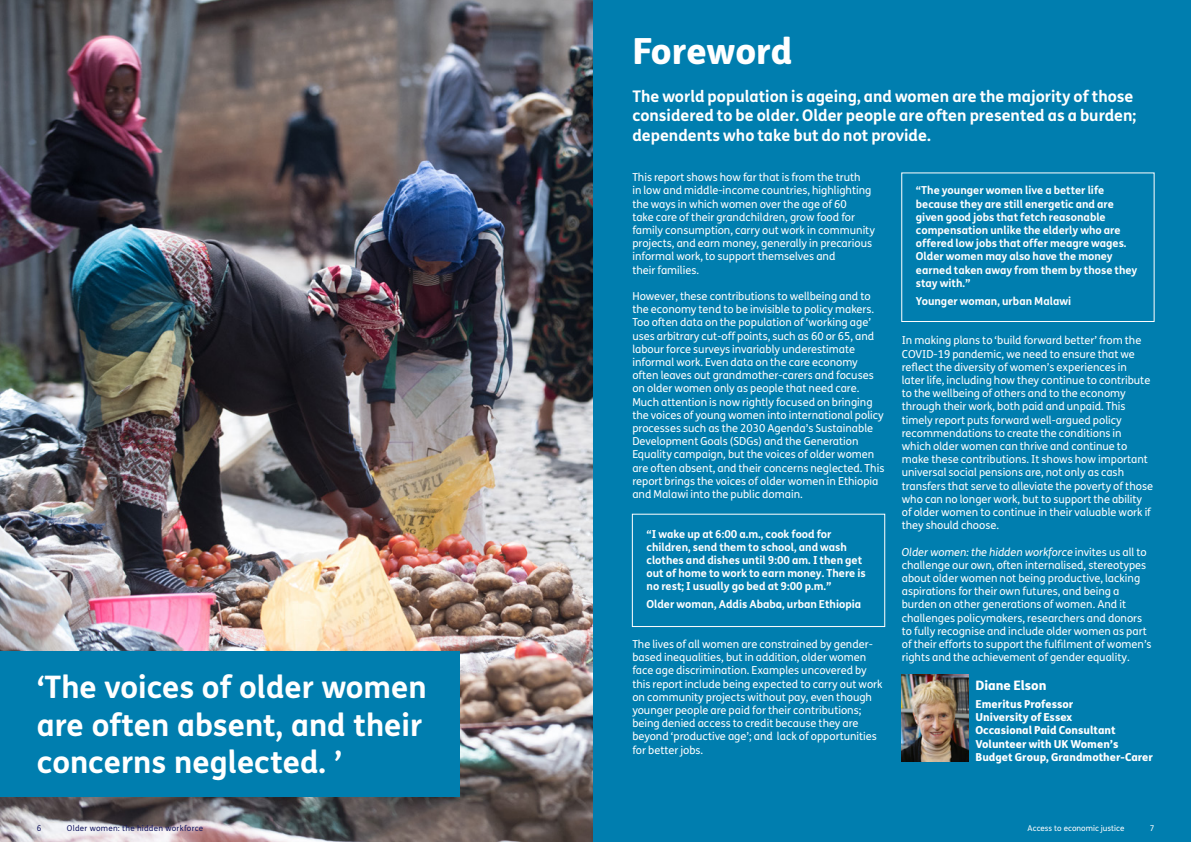
<style>
.page{position:relative;width:1191px;height:842px;background:#fff}
.page>*{position:absolute;margin:0;border:0;box-sizing:border-box;transform-origin:0 0}
.t1{font:800 36px "FS Me";color:#fff}
.t2{font:700 31px/37.2px "FS Me";color:#fff}
.t3{font:700 16px/19.2px "FS Me";color:#fff}
.t4{font:800 13px "FS Me";color:#fff}
.t5{font:11px/13.2px "FS Me";color:#fff}
.t6{font:700 11px/13.2px "FS Me";color:#fff}
.t7{font:800 11px/13.2px "FS Me";color:#fff}
.t8{font:8px "FS Me";letter-spacing:.03em;color:#141760}
.t9{font:8px "FS Me";color:#fff}
.s1{font-style:italic}
</style>
<div class="page">
<img style="left:0;top:0;width:593px;height:842px">
<div style="left:0;top:651px;width:459px;height:146px;background:#007eaf"></div>
<div style="left:593px;top:0;width:598px;height:842px;background:#007eaf"></div>
<div style="left:632px;top:514px;width:253px;height:113px;border:1px solid #fff"></div>
<div style="left:901px;top:172px;width:253px;height:150px;border:1px solid #fff"></div>
<img style="left:901px;top:675px;width:67px;height:86px">
<h2 class="t2" style="left:37px;top:667px;width:391px">‘The voices of older women are often absent, and their concerns neglected. ’</h2>
<p class="t8" style="left:37px;top:823px;width:6px">6</p>
<p class="t8" style="left:67px;top:823px;width:138px">Older women: the hidden workforce</p>
<h1 class="t1" style="left:632px;top:23px;width:162px">Foreword</h1>
<h3 class="t3" style="left:632px;top:86px;width:505px">The world population is ageing, and women are the majority of those considered to be older. Older people are often presented as a burden; dependents who take but do not provide.</h3>
<p class="t5" style="left:632px;top:170px;width:244px">This report shows how far that is from the truth<br>in low and middle-income countries, highlighting the ways in which women over the age of 60<br>take care of their grandchildren, grow food for family consumption, carry out work in community projects, and earn money, generally in precarious informal work, to support themselves and<br>their families.</p>
<p class="t5" style="left:632px;top:289px;width:253px">However, these contributions to wellbeing and to the economy tend to be invisible to policy makers.<br>Too often data on the population of ‘working age’ uses arbitrary cut-off points, such as 60 or 65, and labour force surveys invariably underestimate informal work. Even data on the care economy often leaves out grandmother-carers and focuses on older women only as people that need care.<br>Much attention is now rightly focused on bringing the voices of young women into international policy processes such as the 2030 Agenda’s Sustainable Development Goals (SDGs) and the Generation Equality campaign, but the voices of older women are often absent, and their concerns neglected. This report brings the voices of older women in Ethiopia and Malawi into the public domain.</p>
<p class="t6" style="left:646px;top:527px;width:221px">“I wake up at 6:00 a.m., cook food for children, send them to school, and wash clothes and dishes until 9:00 am. I then get out of home to work to earn money. There is no rest; I usually go bed at 9:00 p.m.”</p>
<p class="t6" style="left:646px;top:597px;width:216px">Older woman, Addis Ababa, urban Ethiopia</p>
<p class="t5" style="left:632px;top:637px;width:252px">The lives of all women are constrained by gender&shy;based inequalities, but in addition, older women face age discrimination. Examples uncovered by this report include being expected to carry out work on community projects without pay, even though younger people are paid for their contributions; being denied access to credit because they are beyond ‘productive age’; and lack of opportunities for better jobs.</p>
<p class="t6" style="left:916px;top:183px;width:223px">“The younger women live a better life because they are still energetic and are given good jobs that fetch reasonable compensation unlike the elderly who are offered low jobs that offer meagre wages.<br>Older women may also have the money earned taken away from them by those they stay with.”</p>
<p class="t6" style="left:916px;top:294px;width:157px">Younger woman, urban Malawi</p>
<p class="t5" style="left:901px;top:334px;width:253px">In making plans to ‘build forward better’ from the COVID-19 pandemic, we need to ensure that we reflect the diversity of women’s experiences in<br>later life, including how they continue to contribute to the wellbeing of others and to the economy through their work, both paid and unpaid. This timely report puts forward well-argued policy recommendations to create the conditions in which older women can thrive and continue to make these contributions. It shows how important universal social pensions are, not only as cash transfers that serve to alleviate the poverty of those who can no longer work, but to support the ability of older women to continue in their valuable work if they should choose.</p>
<p class="t5" style="left:901px;top:545px;width:251px"><span class="s1">Older women: the hidden workforce</span> invites us all to challenge our own, often internalised, stereotypes about older women not being productive, lacking aspirations for their own futures, and being a burden on other generations of women. And it challenges policymakers, researchers and donors to fully recognise and include older women as part of their efforts to support the fulfilment of women’s rights and the achievement of gender equality.</p>
<p class="t4" style="left:975px;top:675px;width:73px">Diane Elson</p>
<p class="t7" style="left:975px;top:697px;width:179px">Emeritus Professor<br>University of Essex<br>Occasional Paid Consultant<br>Volunteer with UK Women’s<br>Budget Group, Grandmother-Carer</p>
<p class="t9" style="left:1027px;top:822px;width:98px">Access to economic justice</p>
<p class="t9" style="left:1149px;top:822px;width:6px">7</p>
</div>
